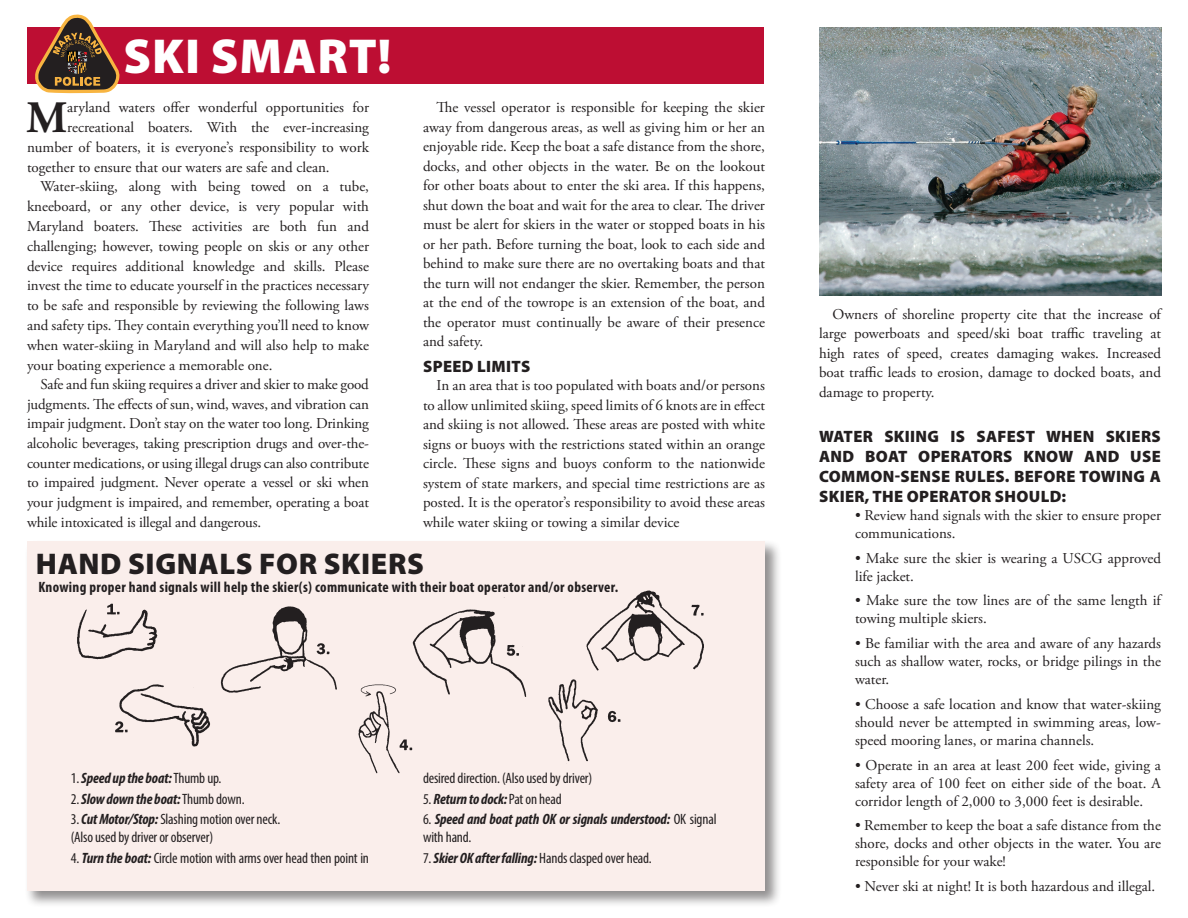
<style>
.page{position:relative;width:1188px;height:918px;background:#fff}
.page>*{position:absolute;margin:0;border:0;box-sizing:border-box;transform-origin:0 0}
.t1{font:900 49.35px "Myriad Pro";letter-spacing:.02em;color:#fff}
.t2{font:700 44.85px "Adobe Garamond Pro";color:#231f20}
.t3{font:900 30px "Myriad Pro";letter-spacing:.02em;color:#231f20}
.t4{font:900 16.5px/19.8px "Myriad Pro";letter-spacing:.02em;color:#231f20;text-align:justify}
.t5{font:15px/19.5px "Adobe Garamond Pro";color:#231f20;text-align:justify}
.t6{font:condensed 15px "Myriad Pro";letter-spacing:-.01em;color:#231f20}
.t7{font:italic 700 condensed 15px/18px "Myriad Pro";letter-spacing:-.01em;color:#231f20}
.t8{font:700 condensed 15px "Myriad Pro";letter-spacing:.02em;color:#231f20}
.s1{font-weight:400;font-style:normal}
.s2{font-weight:700;font-style:italic}
</style>
<div class="page">
<img style="left:819px;top:27px;width:342px;height:269px">
<div style="left:25px;top:540px;width:757px;height:368px;background:#231f20;opacity:.5"></div>
<div style="left:27px;top:542px;width:738px;height:349px;background:#faeeeb"></div>
<img style="left:77px;top:590px;width:627px;height:184px">
<div style="left:28px;top:28px;width:736px;height:56px;background:#bd0e33"></div>
<svg style="left:34px;top:16px;width:88px;height:78px"></svg>
<p class="t1" style="left:124px;top:24px;width:269px">SKI SMART!</p>
<p class="t2" style="left:27px;top:92px;width:42px">M</p>
<p class="t5" style="left:67px;top:98px;width:303px">aryland waters offer wonderful opportunities for</p>
<p class="t5" style="left:423px;top:98px;width:344px;text-indent:14px">The vessel operator is responsible for keeping the skier away from dangerous areas, as well as giving him or her an enjoyable ride. Keep the boat a safe distance from the shore, docks, and other objects in the water. Be on the lookout for other boats about to enter the ski area. If this happens, shut down the boat and wait for the area to clear. The driver must be alert for skiers in the water or stopped boats in his or her path. Before turning the boat, look to each side and behind to make sure there are no overtaking boats and that the turn will not endanger the skier. Remember, the person at the end of the towrope is an extension of the boat, and the operator must continually be aware of their presence and safety.</p>
<p class="t4" style="left:423px;top:356px;width:109px">SPEED LIMITS</p>
<p class="t5" style="left:423px;top:376px;width:344px;text-indent:14px">In an area that is too populated with boats and/or persons to allow unlimited skiing, speed limits of 6 knots are in effect and skiing is not allowed. These areas are posted with white signs or buoys with the restrictions stated within an orange circle. These signs and buoys conform to the nationwide system of state markers, and special time restrictions are as posted. It is the operator’s responsibility to avoid these areas while water skiing or towing a similar device</p>
<p class="t3" style="left:36px;top:544px;width:390px">HAND SIGNALS FOR SKIERS</p>
<p class="t8" style="left:38px;top:578px;width:581px">Knowing proper hand signals will help the skier(s) communicate with their boat operator and/or observer.</p>
<p class="t5" style="left:67px;top:118px;width:303px">recreational boaters. With the ever-increasing</p>
<p class="t5" style="left:27px;top:138px;width:343px">number of boaters, it is everyone’s responsibility to work</p>
<p class="t5" style="left:27px;top:158px;width:304px">together to ensure that our waters are safe and clean.</p>
<p class="t5" style="left:27px;top:177px;width:344px;text-indent:14px">Water-skiing, along with being towed on a tube, kneeboard, or any other device, is very popular with Maryland boaters. These activities are both fun and challenging; however, towing people on skis or any other device requires additional knowledge and skills. Please invest the time to educate yourself in the practices necessary to be safe and responsible by reviewing the following laws and safety tips. They contain everything you’ll need to know when water-skiing in Maryland and will also help to make your boating experience a memorable one.</p>
<p class="t5" style="left:27px;top:375px;width:344px;text-indent:14px">Safe and fun skiing requires a driver and skier to make good judgments. The effects of sun, wind, waves, and vibration can impair judgment. Don’t stay on the water too long. Drinking alcoholic beverages, taking prescription drugs and over-the&shy;counter medications, or using illegal drugs can also contribute to impaired judgment. Never operate a vessel or ski when your judgment is impaired, and remember, operating a boat while intoxicated is illegal and dangerous.</p>
<p class="t7" style="left:71px;top:769px;width:152px"><span class="s1">1.</span> Speed up the boat: <span class="s1">Thumb up.</span></p>
<p class="t7" style="left:71px;top:789px;width:175px"><span class="s1">2.</span> Slow down the boat: <span class="s1">Thumb down.</span></p>
<p class="t6" style="left:71px;top:810px;width:211px">3. <span class="s2">Cut Motor/Stop:</span> Slashing motion over neck.</p>
<p class="t6" style="left:71px;top:828px;width:144px">(Also used by driver or observer)</p>
<p class="t6" style="left:71px;top:849px;width:300px">4. <span class="s2">Turn the boat:</span> Circle motion with arms over head then point in</p>
<p class="t6" style="left:423px;top:769px;width:171px">desired direction. (Also used by driver)</p>
<p class="t7" style="left:423px;top:789px;width:140px"><span class="s1">5.</span> Return to dock: <span class="s1">Pat on head</span></p>
<p class="t7" style="left:423px;top:810px;width:295px"><span class="s1">6.</span> Speed and boat path OK or signals understood: <span class="s1">OK signal with hand.</span></p>
<p class="t6" style="left:423px;top:849px;width:230px">7. <span class="s2">Skier OK after falling:</span> Hands clasped over head.</p>
<p class="t5" style="left:819px;top:305px;width:344px;text-indent:14px">Owners of shoreline property cite that the increase of large powerboats and speed/ski boat traffic traveling at high rates of speed, creates damaging wakes. Increased boat traffic leads to erosion, damage to docked boats, and damage to property.</p>
<p class="t4" style="left:819px;top:426px;width:343px">WATER SKIING IS SAFEST WHEN SKIERS AND BOAT OPERATORS KNOW AND USE COMMON-SENSE RULES. BEFORE TOWING A SKIER, THE OPERATOR SHOULD:</p>
<p class="t5" style="left:855px;top:507px;width:308px;line-height:18px">• Review hand signals with the skier to ensure proper communications.</p>
<p class="t5" style="left:855px;top:549px;width:308px;line-height:18px">• Make sure the skier is wearing a USCG approved life jacket.</p>
<p class="t5" style="left:855px;top:592px;width:307px;line-height:18px">• Make sure the tow lines are of the same length if towing multiple skiers.</p>
<p class="t5" style="left:855px;top:635px;width:308px;line-height:18px">• Be familiar with the area and aware of any hazards such as shallow water, rocks, or bridge pilings in the water.</p>
<p class="t5" style="left:855px;top:696px;width:308px;line-height:18px">• Choose a safe location and know that water-skiing should never be attempted in swimming areas, low&shy;speed mooring lanes, or marina channels.</p>
<p class="t5" style="left:855px;top:756px;width:308px;line-height:18px">• Operate in an area at least 200 feet wide, giving a safety area of 100 feet on either side of the boat. A corridor length of 2,000 to 3,000 feet is desirable.</p>
<p class="t5" style="left:855px;top:817px;width:308px;line-height:18px">• Remember to keep the boat a safe distance from the shore, docks and other objects in the water. You are responsible for your wake!</p>
<p class="t5" style="left:855px;top:877px;width:302px">• Never ski at night! It is both hazardous and illegal.</p>
</div>
